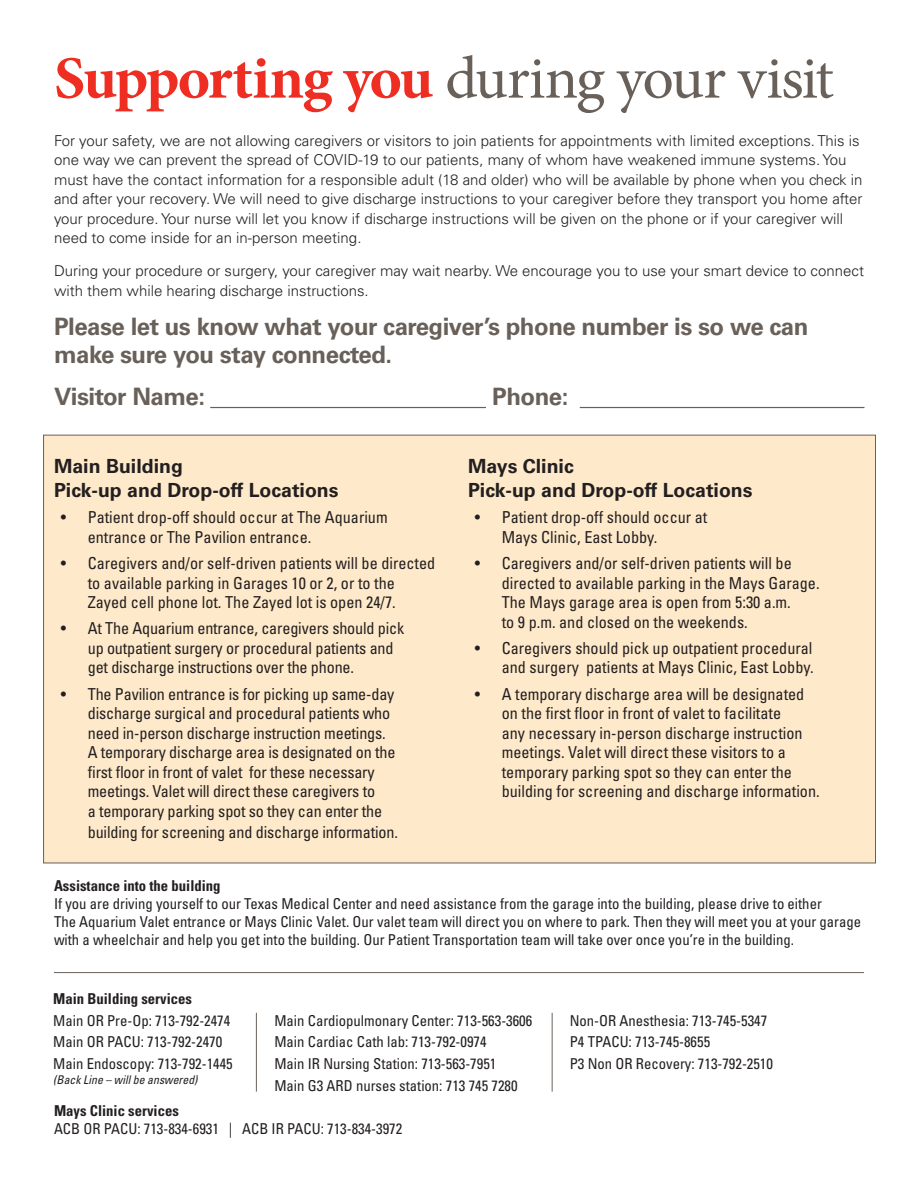
<style>
.page{position:relative;width:918px;height:1188px;background:#fff}
.page>*{position:absolute;margin:0;border:0;box-sizing:border-box;transform-origin:0 0}
.t1{font:60px "Minion Pro";letter-spacing:-.03em;color:#686059}
.t2{font:700 24px/28.5px "Univers LT Std";letter-spacing:-.02em;color:#686059}
.t3{font:700 19.5px/24px "Univers LT Std";color:#231f20}
.t4{font:condensed 16.5px/19.5px "Univers LT Std";color:#231f20}
.t5{font:300 15px/19.5px "Univers LT Std";color:#231f20}
.t6{font:condensed 15px/21.8px "Univers LT Std";color:#231f20}
.t7{font:700 condensed 15px "Univers LT Std";color:#231f20}
.t8{font:italic condensed 12px "Univers LT Std";color:#231f20}
.s1{font-weight:700;color:#ee2e22}
</style>
<div class="page">
<div style="left:43px;top:435px;width:833px;height:428px;background:#feeaca;border:1px solid #686059"></div>
<hr style="left:210px;top:407px;width:276px;height:1px;background:#686059">
<hr style="left:580px;top:407px;width:284px;height:1px;background:#686059">
<hr style="left:54px;top:972px;width:810px;height:1px;background:#686059">
<hr style="left:256px;top:1013px;width:1px;height:79px;background:#686059">
<hr style="left:552px;top:1013px;width:1px;height:79px;background:#686059">
<h1 class="t1" style="left:54px;top:38px;width:781px"><span class="s1">Supporting you</span> during your visit</h1>
<p class="t5" style="left:54px;top:131px;width:810px">For your safety, we are not allowing caregivers or visitors to join patients for appointments with limited exceptions. This is one way we can prevent the spread of COVID-19 to our patients, many of whom have weakened immune systems. You must have the contact information for a responsible adult (18 and older) who will be available by phone when you check in and after your recovery. We will need to give discharge instructions to your caregiver before they transport you home after your procedure. Your nurse will let you know if discharge instructions will be given on the phone or if your caregiver will need to come inside for an in-person meeting.</p>
<p class="t5" style="left:54px;top:261px;width:812px">During your procedure or surgery, your caregiver may wait nearby. We encourage you to use your smart device to connect with them while hearing discharge instructions.</p>
<h2 class="t2" style="left:54px;top:312px;width:756px">Please let us know what your caregiver’s phone number is so we can make sure you stay connected.</h2>
<h2 class="t2" style="left:54px;top:383px;width:153px">Visitor Name:</h2>
<h2 class="t2" style="left:492px;top:383px;width:78px">Phone:</h2>
<p class="t3" style="left:54px;top:454px;width:286px">Main Building<br>Pick-up and Drop-off Locations</p>
<p class="t4" style="left:88px;top:508px;width:302px;text-indent:-27px">• Patient drop-off should occur at The Aquarium entrance or The Pavilion entrance.</p>
<p class="t4" style="left:88px;top:553px;width:349px;text-indent:-27px">• Caregivers and/or self-driven patients will be directed to available parking in Garages 10 or 2, or to the<br>Zayed cell phone lot. The Zayed lot is open 24/7.</p>
<p class="t4" style="left:88px;top:619px;width:318px;text-indent:-27px">• At The Aquarium entrance, caregivers should pick up outpatient surgery or procedural patients and get discharge instructions over the phone.</p>
<p class="t4" style="left:88px;top:684px;width:309px;text-indent:-27px">• The Pavilion entrance is for picking up same-day discharge surgical and procedural patients who need in-person discharge instruction meetings.<br>A temporary discharge area is designated on the first floor in front of valet for these necessary meetings. Valet will direct these caregivers to<br>a temporary parking spot so they can enter the</p>
<p class="t4" style="left:88px;top:822px;width:312px">building for screening and discharge information.</p>
<p class="t3" style="left:468px;top:454px;width:286px">Mays Clinic<br>Pick-up and Drop-off Locations</p>
<p class="t4" style="left:502px;top:508px;width:207px;text-indent:-27px">• Patient drop-off should occur at<br>Mays Clinic, East Lobby.</p>
<p class="t4" style="left:502px;top:553px;width:319px;text-indent:-27px">• Caregivers and/or self-driven patients will be directed to available parking in the Mays Garage.<br>The Mays garage area is open from 5:30 a.m.<br>to 9 p.m. and closed on the weekends.</p>
<p class="t4" style="left:475px;top:638px;width:340px;text-align:right">• Caregivers should pick up outpatient procedural and surgery patients at Mays Clinic, East Lobby.</p>
<p class="t4" style="left:502px;top:684px;width:319px;text-indent:-27px">• A temporary discharge area will be designated on the first floor in front of valet to facilitate<br>any necessary in-person discharge instruction meetings. Valet will direct these visitors to a temporary parking spot so they can enter the building for screening and discharge information.</p>
<p class="t7" style="left:54px;top:876px;width:168px">Assistance into the building</p>
<p class="t6" style="left:54px;top:894px;width:809px;line-height:18px">If you are driving yourself to our Texas Medical Center and need assistance from the garage into the building, please drive to either<br>The Aquarium Valet entrance or Mays Clinic Valet. Our valet team will direct you on where to park. Then they will meet you at your garage with a wheelchair and help you get into the building. Our Patient Transportation team will take over once you’re in the building.</p>
<p class="t7" style="left:53px;top:989px;width:140px">Main Building services</p>
<p class="t6" style="left:53px;top:1009px;width:181px">Main OR Pre-Op: 713-792-2474<br>Main OR PACU: 713-792-2470<br>Main Endoscopy: 713-792-1445</p>
<p class="t8" style="left:53px;top:1072px;width:146px">(Back Line – will be answered)</p>
<p class="t6" style="left:274px;top:1009px;width:259px">Main Cardiopulmonary Center: 713-563-3606<br>Main Cardiac Cath lab: 713-792-0974<br>Main IR Nursing Station: 713-563-7951<br>Main G3 ARD nurses station: 713 745 7280</p>
<p class="t6" style="left:570px;top:1009px;width:205px">Non-OR Anesthesia: 713-745-5347<br>P4 TPACU: 713-745-8655<br>P3 Non OR Recovery: 713-792-2510</p>
<p class="t7" style="left:54px;top:1102px;width:126px">Mays Clinic services</p>
<p class="t6" style="left:54px;top:1118px;width:350px">ACB OR PACU: 713-834-6931 | ACB IR PACU: 713-834-3972</p>
</div>
